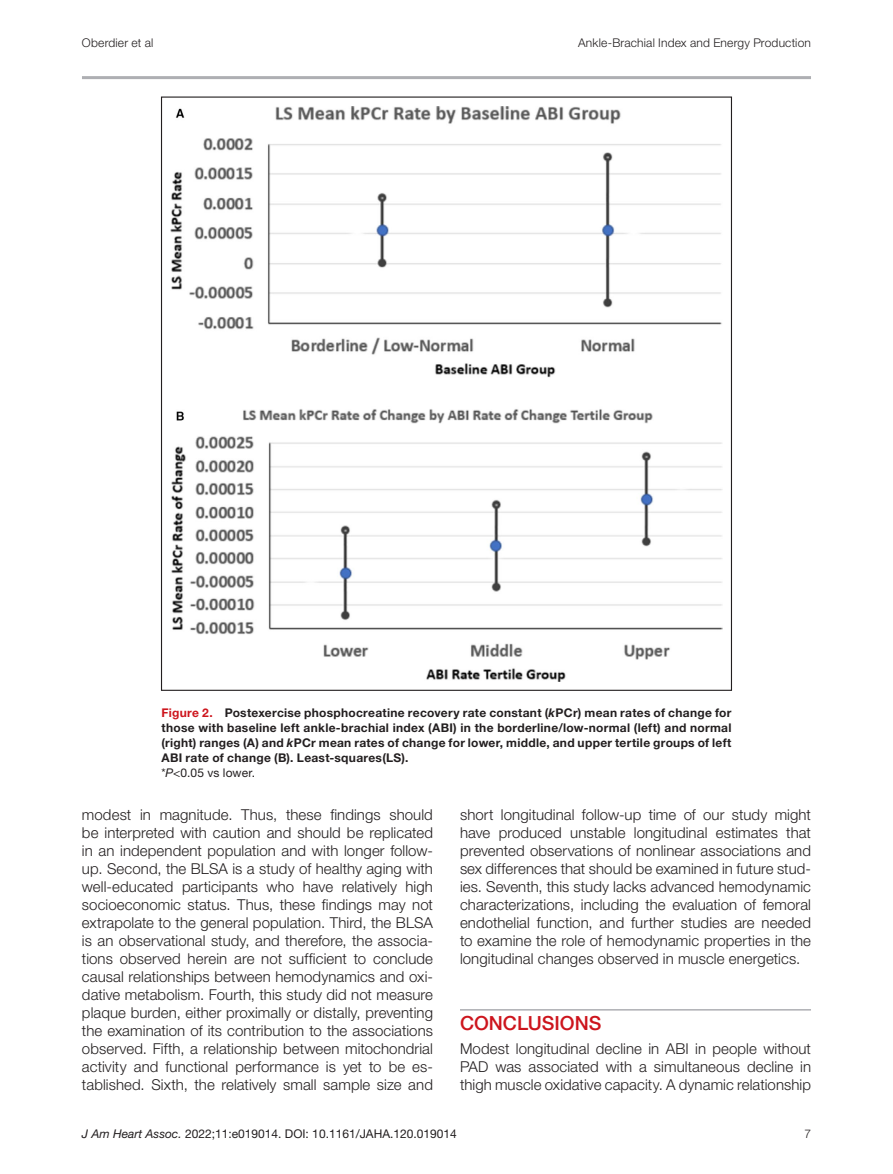
<style>
.page{position:relative;width:893px;height:1174px;background:#fff}
.page>*{position:absolute;margin:0;border:0;box-sizing:border-box;transform-origin:0 0}
.t1{font:500 19.5px "Helvetica Neue LT Std";color:#cd151d}
.t2{font:300 15px/18px "Helvetica Neue LT Std";letter-spacing:.005em;color:#231f20;text-align:justify}
.t3{font:700 12px/15px "Helvetica Neue LT Std";letter-spacing:.025em;color:#231f20}
.t4{font:12px "Helvetica Neue LT Std";color:#231f20}
.t5{font:300 12px "Helvetica Neue LT Std";letter-spacing:.015em;color:#231f20}
.s1{color:#cd151d}
.s2{font-style:italic}
.s3{font-weight:400}
.s4{font-weight:400;font-style:italic}
</style>
<div class="page">
<hr style="left:460px;top:1009px;width:351px;height:1px;background:#aeafb3">
<img style="left:170px;top:106px;width:553px;height:575px">
<hr style="left:82px;top:76px;width:378px;height:3px;background:#aeafb3">
<hr style="left:460px;top:76px;width:351px;height:3px;background:#aeafb3">
<p class="t5" style="left:82px;top:35px;width:73px">Oberdier et al</p>
<p class="t5" style="left:578px;top:35px;width:234px">Ankle-Brachial Index and Energy Production</p>
<p class="t3" style="left:162px;top:705px;width:571px"><span class="s1">Figure 2.</span> Postexercise phosphocreatine recovery rate constant (<span class="s2">k</span>PCr) mean rates of change for those with baseline left ankle-brachial index (ABI) in the borderline/low-normal (left) and normal (right) ranges (A) and <span class="s2">k</span>PCr mean rates of change for lower, middle, and upper tertile groups of left ABI rate of change (B). Least-squares(LS).<br><span class="s3">*</span><span class="s4">P</span><span class="s3">&lt;0.05 vs lower.</span></p>
<p class="t2" style="left:82px;top:805px;width:353px">modest in magnitude. Thus, these findings should be interpreted with caution and should be replicated in an independent population and with longer follow&shy;up. Second, the BLSA is a study of healthy aging with well-educated participants who have relatively high socioeconomic status. Thus, these findings may not extrapolate to the general population. Third, the BLSA is an observational study, and therefore, the associa&shy;tions observed herein are not sufficient to conclude causal relationships between hemodynamics and oxi&shy;dative metabolism. Fourth, this study did not measure plaque burden, either proximally or distally, preventing the examination of its contribution to the associations observed. Fifth, a relationship between mitochondrial activity and functional performance is yet to be es&shy;tablished. Sixth, the relatively small sample size and</p>
<p class="t2" style="left:460px;top:805px;width:353px">short longitudinal follow-up time of our study might have produced unstable longitudinal estimates that prevented observations of nonlinear associations and sex differences that should be examined in future stud&shy;ies. Seventh, this study lacks advanced hemodynamic characterizations, including the evaluation of femoral endothelial function, and further studies are needed to examine the role of hemodynamic properties in the longitudinal changes observed in muscle energetics.</p>
<h1 class="t1" style="left:460px;top:1011px;width:143px">CONCLUSIONS</h1>
<p class="t2" style="left:460px;top:1039px;width:353px">Modest longitudinal decline in ABI in people without PAD was associated with a simultaneous decline in thigh muscle oxidative capacity. A dynamic relationship</p>
<p class="t4" style="left:82px;top:1126px;width:376px"><span class="s2">J Am Heart Assoc.</span> 2022;11:e019014. DOI: 10.1161/JAHA.120.019014</p>
<p class="t5" style="left:804px;top:1126px;width:8px">7</p>
</div>
